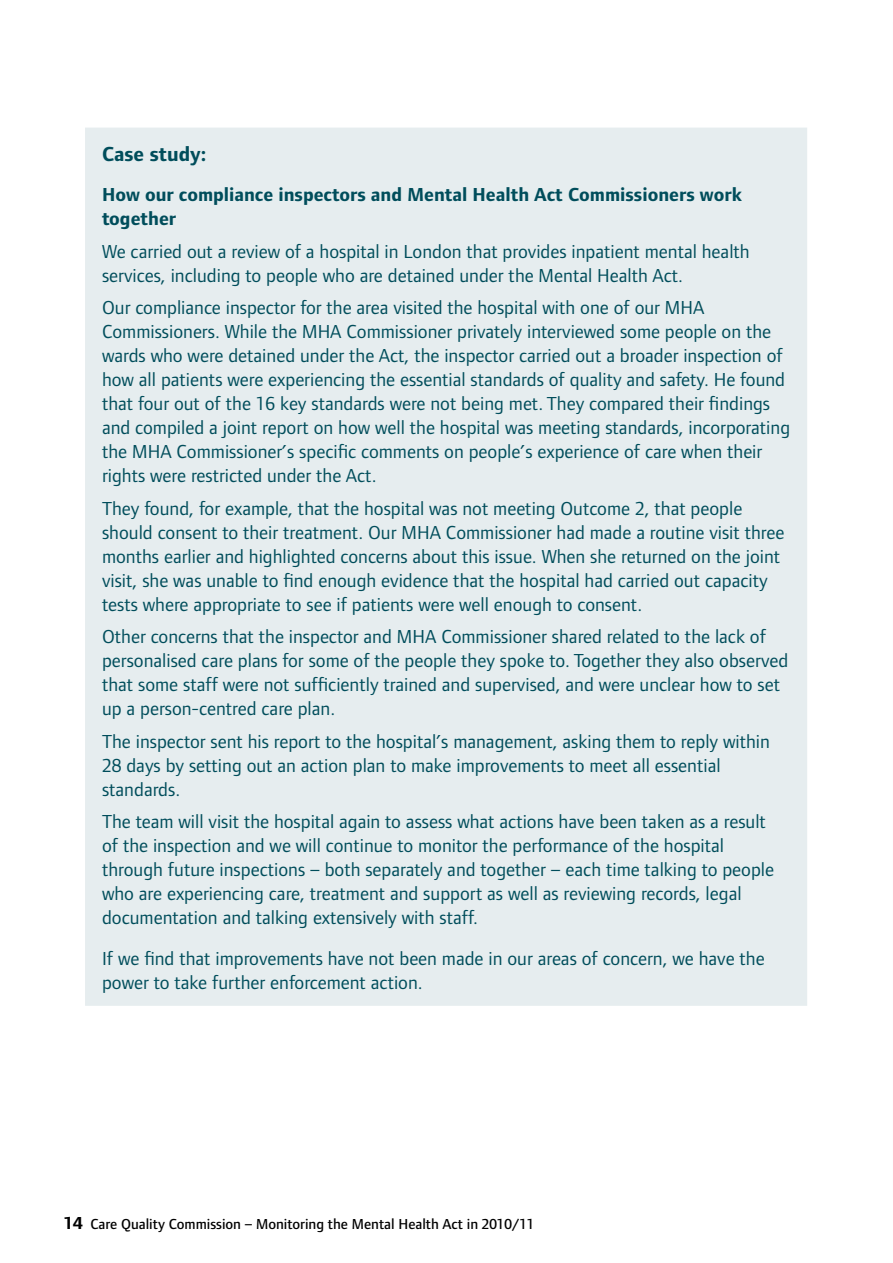
<style>
.page{position:relative;width:893px;height:1263px;background:#fff}
.page>*{position:absolute;margin:0;border:0;box-sizing:border-box;transform-origin:0 0}
.t1{font:700 21px "Foundry Form Sans";color:#004d5b}
.t2{font:19.5px/24px "Foundry Form Sans";color:#004d5b}
.t3{font:700 19.5px/24px "Foundry Form Sans";color:#004d5b}
.t4{font:500 15px "Foundry Form Sans";color:#000}
.s1{font-weight:700;font-size:18px}
</style>
<div class="page">
<div style="left:85px;top:128px;width:722px;height:878px;background:#e6edef"></div>
<p class="t1" style="left:102px;top:142px;width:106px">Case study:</p>
<p class="t3" style="left:102px;top:183px;width:641px">How our compliance inspectors and Mental Health Act Commissioners work together</p>
<p class="t2" style="left:102px;top:239px;width:649px">We carried out a review of a hospital in London that provides inpatient mental health services, including to people who are detained under the Mental Health Act.</p>
<p class="t2" style="left:102px;top:296px;width:690px">Our compliance inspector for the area visited the hospital with one of our MHA Commissioners. While the MHA Commissioner privately interviewed some people on the wards who were detained under the Act, the inspector carried out a broader inspection of how all patients were experiencing the essential standards of quality and safety. He found that four out of the 16 key standards were not being met. They compared their findings and compiled a joint report on how well the hospital was meeting standards, incorporating the MHA Commissioner’s specific comments on people’s experience of care when their rights were restricted under the Act.</p>
<p class="t2" style="left:102px;top:496px;width:684px">They found, for example, that the hospital was not meeting Outcome 2, that people should consent to their treatment. Our MHA Commissioner had made a routine visit three months earlier and highlighted concerns about this issue. When she returned on the joint visit, she was unable to find enough evidence that the hospital had carried out capacity tests where appropriate to see if patients were well enough to consent.</p>
<p class="t2" style="left:102px;top:624px;width:688px">Other concerns that the inspector and MHA Commissioner shared related to the lack of personalised care plans for some of the people they spoke to. Together they also observed that some staff were not sufficiently trained and supervised, and were unclear how to set up a person-centred care plan.</p>
<p class="t2" style="left:102px;top:729px;width:669px">The inspector sent his report to the hospital’s management, asking them to reply within<br>28 days by setting out an action plan to make improvements to meet all essential standards.</p>
<p class="t2" style="left:102px;top:809px;width:673px">The team will visit the hospital again to assess what actions have been taken as a result of the inspection and we will continue to monitor the performance of the hospital through future inspections – both separately and together – each time talking to people who are experiencing care, treatment and support as well as reviewing records, legal documentation and talking extensively with staff.</p>
<p class="t2" style="left:102px;top:946px;width:664px">If we find that improvements have not been made in our areas of concern, we have the power to take further enforcement action.</p>
<p class="t4" style="left:64px;top:1215px;width:472px"><span class="s1">14</span> Care Quality Commission – Monitoring the Mental Health Act in 2010/11</p>
</div>
